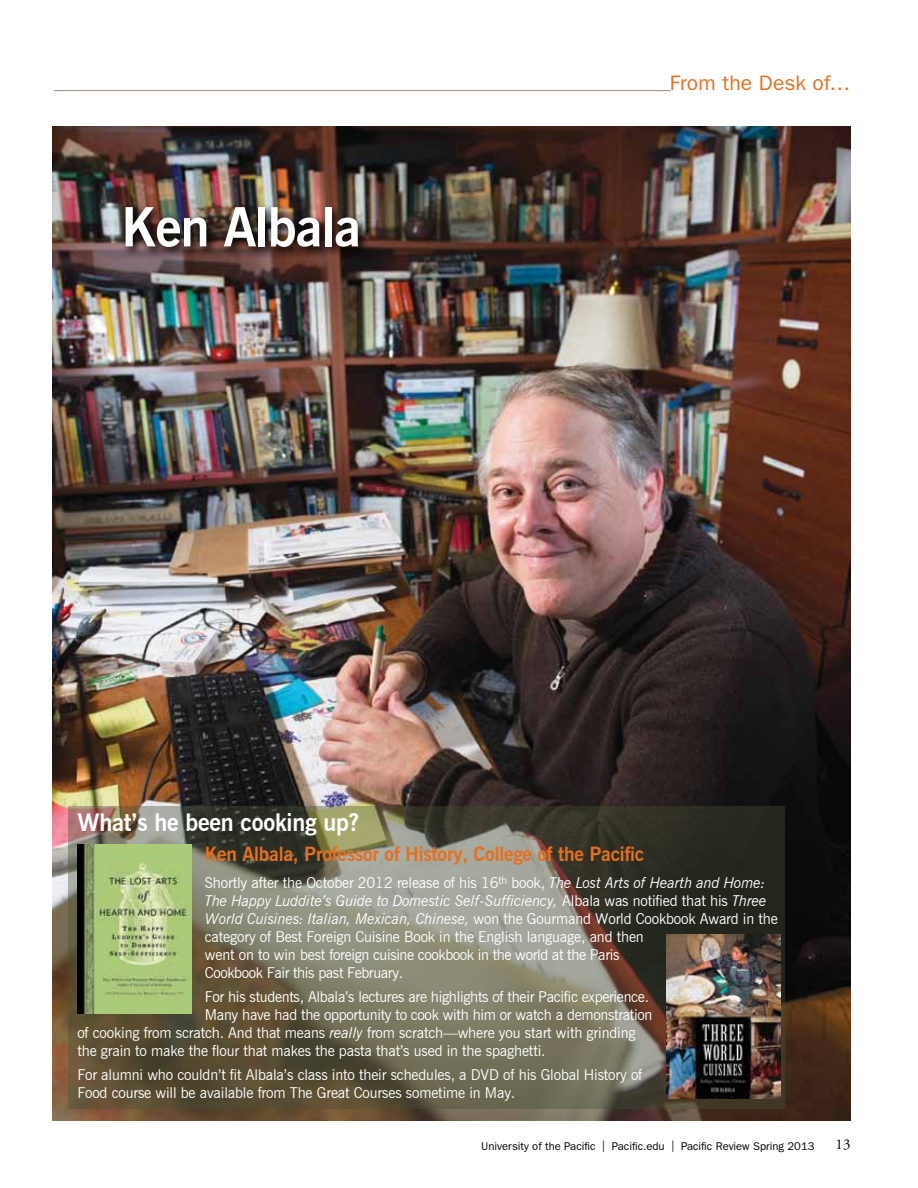
<style>
.page{position:relative;width:918px;height:1188px;background:#fff}
.page>*{position:absolute;margin:0;border:0;box-sizing:border-box;transform-origin:0 0}
.t1{font:700 54px "News Gothic BT";letter-spacing:-.02em;color:#fff}
.t2{font:700 24px "News Gothic BT";letter-spacing:-.01em;color:#fff}
.t3{font:21px "ITC Franklin Gothic Std";letter-spacing:.005em;color:#e76f1f}
.t4{font:700 19.5px "News Gothic BT";letter-spacing:-.01em;color:#e76f1f}
.t5{font:15px/18px "News Gothic BT";letter-spacing:-.01em;color:#fff}
.t6{font:15px "Adobe Garamond Pro";color:#000}
.t7{font:11.25px "ITC Franklin Gothic Std";color:#000}
.s1{font-style:italic}
</style>
<div class="page">
<hr style="left:54px;top:90px;width:616px;height:1px;background:#a89989">
<img style="left:52px;top:126px;width:798px;height:994px">
<img style="left:121px;top:203px;width:249px;height:55px">
<svg style="left:68px;top:806px;width:717px;height:303px;background:#686552"></svg>
<img style="left:666px;top:934px;width:115px;height:165px">
<img style="left:77px;top:845px;width:114px;height:168px">
<h1 class="t1" style="left:122px;top:194px;width:241px">Ken Albala</h1>
<h3 class="t3" style="left:670px;top:71px;width:182px">From the Desk of…</h3>
<h2 class="t2" style="left:77px;top:808px;width:283px">What’s he been cooking up?</h2>
<h3 class="t4" style="left:205px;top:842px;width:441px">Ken Albala, Professor of History, College of the Pacific</h3>
<p class="t5" style="left:205px;top:874px;width:574px">Shortly after the October 2012 release of his 16<sup>th</sup> book, <span class="s1">The Lost Arts of Hearth and Home:<br>The Happy Luddite’s Guide to Domestic Self-Sufficiency,</span> Albala was notified that his <span class="s1">Three World Cuisines: Italian, Mexican, Chinese,</span> won the Gourmand World Cookbook Award in the category of Best Foreign Cuisine Book in the English language, and then<br>went on to win best foreign cuisine cookbook in the world at the Paris<br>Cookbook Fair this past February.</p>
<p class="t5" style="left:205px;top:988px;width:446px">For his students, Albala’s lectures are highlights of their Pacific experience.</p>
<p class="t5" style="left:205px;top:1006px;width:449px">Many have had the opportunity to cook with him or watch a demonstration</p>
<p class="t5" style="left:77px;top:1024px;width:560px">of cooking from scratch. And that means <span class="s1">really</span> from scratch—where you start with grinding</p>
<p class="t5" style="left:77px;top:1042px;width:470px">the grain to make the flour that makes the pasta that’s used in the spaghetti.</p>
<p class="t5" style="left:77px;top:1066px;width:566px">For alumni who couldn’t fit Albala’s class into their schedules, a DVD of his Global History of<br>Food course will be available from The Great Courses sometime in May.</p>
<p class="t7" style="left:481px;top:1140px;width:335px">University of the Pacific | Pacific.edu | Pacific Review Spring 2013</p>
<p class="t6" style="left:836px;top:1136px;width:16px">13</p>
</div>
